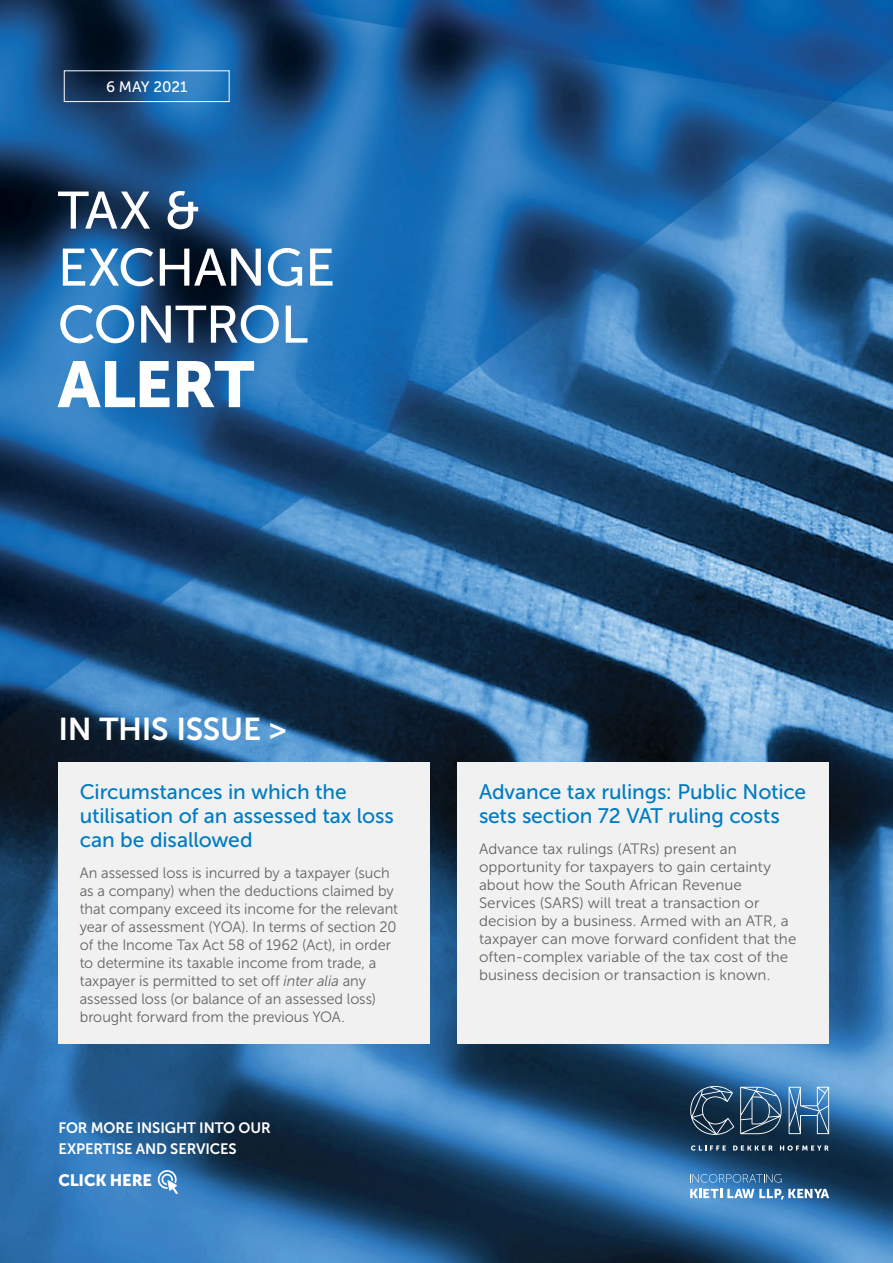
<style>
.page{position:relative;width:893px;height:1263px;background:#fff}
.page>*{position:absolute;margin:0;border:0;box-sizing:border-box;transform-origin:0 0}
.t1{font:64.5px "Museo Sans 900";letter-spacing:-.02em;color:#fff}
.t2{font:52.5px/57px "Museo Sans 500";letter-spacing:-.01em;color:#fff}
.t3{font:31.5px "Museo Sans 700";letter-spacing:-.01em;color:#fff}
.t4{font:21px/24px "Museo Sans 500";letter-spacing:-.005em;color:#007bc2}
.t5{font:16.5px "Museo Sans 900";letter-spacing:-.02em;color:#fff}
.t6{font:15.15px "Museo Sans 500";letter-spacing:-.01em;color:#fff}
.t7{font:15px/18px "Museo Sans 300";color:#636466}
.t8{font:15px/21px "Museo Sans 700";letter-spacing:-.01em;color:#fff}
.s1{font-style:italic}
</style>
<div class="page">
<img style="left:0;top:0;width:893px;height:1263px">
<div style="left:59px;top:762px;width:371px;height:281px;background:#f1f1f2"></div>
<svg style="left:158px;top:1170px;width:20px;height:24px"></svg>
<div style="left:64px;top:70px;width:166px;height:32px;border:1px solid #fff"></div>
<svg style="left:780px;top:1145px;width:49px;height:6px"></svg>
<svg style="left:733px;top:1145px;width:40px;height:5px"></svg>
<svg style="left:691px;top:1145px;width:35px;height:6px"></svg>
<svg style="left:690px;top:1086px;width:44px;height:49px;background:#344d64"></svg>
<svg style="left:740px;top:1087px;width:42px;height:47px;background:#3f617f"></svg>
<svg style="left:789px;top:1087px;width:40px;height:47px;background:#507ea7"></svg>
<svg style="left:690px;top:1174px;width:92px;height:9px"></svg>
<svg style="left:690px;top:1189px;width:139px;height:10px"></svg>
<div style="left:458px;top:762px;width:371px;height:281px;background:#f1f1f2"></div>
<p class="t6" style="left:106px;top:78px;width:83px">6 MAY 2021</p>
<h2 class="t2" style="left:58px;top:182px;width:279px">TAX &amp;<br>EXCHANGE<br>CONTROL</h2>
<h1 class="t1" style="left:58px;top:348px;width:198px">ALERT</h1>
<h3 class="t3" style="left:59px;top:712px;width:229px">IN THIS ISSUE &gt;</h3>
<h3 class="t4" style="left:80px;top:780px;width:316px">Circumstances in which the utilisation of an assessed tax loss can be disallowed</h3>
<p class="t7" style="left:80px;top:864px;width:320px">An assessed loss is incurred by a taxpayer (such as a company) when the deductions claimed by that company exceed its income for the relevant year of assessment (YOA). In terms of section 20 of the Income Tax Act 58 of 1962 (Act), in order to determine its taxable income from trade, a taxpayer is permitted to set off <span class="s1">inter alia</span> any assessed loss (or balance of an assessed loss) brought forward from the previous YOA.</p>
<p class="t8" style="left:59px;top:1117px;width:214px">FOR MORE INSIGHT INTO OUR<br>EXPERTISE AND SERVICES</p>
<p class="t5" style="left:59px;top:1171px;width:95px">CLICK HERE</p>
<h3 class="t4" style="left:479px;top:780px;width:329px">Advance tax rulings: Public Notice sets section 72 VAT ruling costs</h3>
<p class="t7" style="left:479px;top:840px;width:319px">Advance tax rulings (ATRs) present an opportunity for taxpayers to gain certainty about how the South African Revenue Services (SARS) will treat a transaction or decision by a business. Armed with an ATR, a taxpayer can move forward confident that the often-complex variable of the tax cost of the business decision or transaction is known.</p>
</div>
